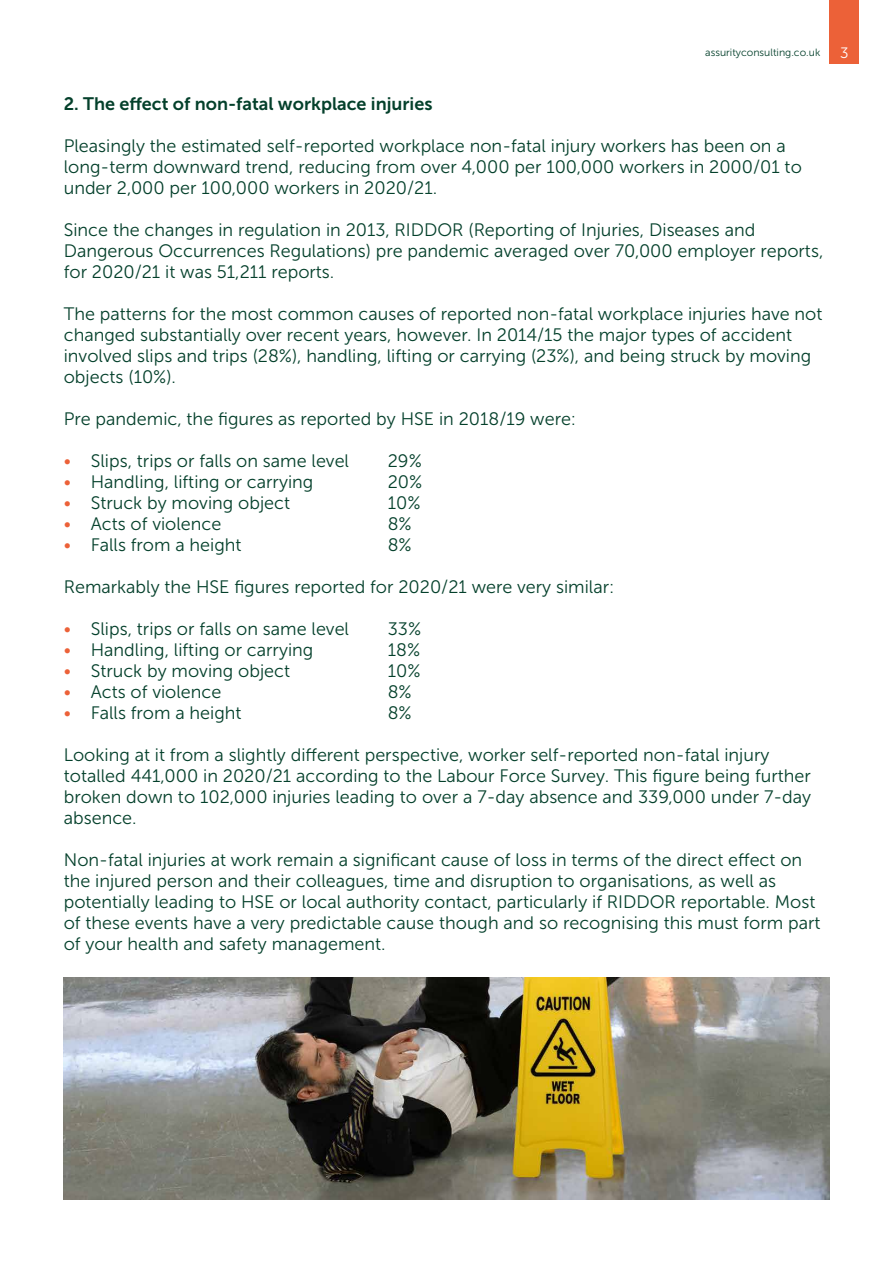
<style>
.page{position:relative;width:893px;height:1263px;background:#fff}
.page>*{position:absolute;margin:0;border:0;box-sizing:border-box;transform-origin:0 0}
.t1{font:18px/21px "Museo Sans 300";color:#04402b}
.t2{font:18px "Museo Sans 700";color:#04402b}
.t3{font:15px "Museo Sans 300";color:#fff}
.t4{font:10.5px "Museo Sans 300";color:#04402b}
.s1{color:#ec6138}
</style>
<div class="page">
<div style="left:829px;top:0;width:30px;height:64px;background:#ec6138"></div>
<img style="left:64px;top:977px;width:765px;height:222px">
<p class="t4" style="left:705px;top:47px;width:117px">assurityconsulting.co.uk</p>
<p class="t3" style="left:840px;top:45px;width:10px">3</p>
<p class="t2" style="left:64px;top:94px;width:370px">2. The effect of non-fatal workplace injuries</p>
<p class="t1" style="left:64px;top:136px;width:740px">Pleasingly the estimated self-reported workplace non-fatal injury workers has been on a long-term downward trend, reducing from over 4,000 per 100,000 workers in 2000/01 to under 2,000 per 100,000 workers in 2020/21.</p>
<p class="t1" style="left:64px;top:220px;width:761px">Since the changes in regulation in 2013, RIDDOR (Reporting of Injuries, Diseases and<br>Dangerous Occurrences Regulations) pre pandemic averaged over 70,000 employer reports, for 2020/21 it was 51,211 reports.</p>
<p class="t1" style="left:64px;top:304px;width:760px">The patterns for the most common causes of reported non-fatal workplace injuries have not changed substantially over recent years, however. In 2014/15 the major types of accident involved slips and trips (28%), handling, lifting or carrying (23%), and being struck by moving objects (10%).</p>
<p class="t1" style="left:64px;top:409px;width:514px">Pre pandemic, the figures as reported by HSE in 2018/19 were:</p>
<p class="t1" style="left:64px;top:451px;width:287px"><span class="s1">•</span> Slips, trips or falls on same level</p>
<p class="t1" style="left:388px;top:451px;width:36px">29%</p>
<p class="t1" style="left:64px;top:472px;width:251px"><span class="s1">•</span> Handling, lifting or carrying</p>
<p class="t1" style="left:388px;top:472px;width:36px">20%</p>
<p class="t1" style="left:64px;top:493px;width:228px"><span class="s1">•</span> Struck by moving object</p>
<p class="t1" style="left:388px;top:493px;width:34px">10%</p>
<p class="t1" style="left:64px;top:514px;width:159px"><span class="s1">•</span> Acts of violence</p>
<p class="t1" style="left:388px;top:514px;width:25px">8%</p>
<p class="t1" style="left:64px;top:535px;width:179px"><span class="s1">•</span> Falls from a height</p>
<p class="t1" style="left:388px;top:535px;width:25px">8%</p>
<p class="t1" style="left:64px;top:577px;width:552px">Remarkably the HSE figures reported for 2020/21 were very similar:</p>
<p class="t1" style="left:64px;top:619px;width:287px"><span class="s1">•</span> Slips, trips or falls on same level</p>
<p class="t1" style="left:388px;top:619px;width:35px">33%</p>
<p class="t1" style="left:64px;top:640px;width:251px"><span class="s1">•</span> Handling, lifting or carrying</p>
<p class="t1" style="left:388px;top:640px;width:34px">18%</p>
<p class="t1" style="left:64px;top:661px;width:228px"><span class="s1">•</span> Struck by moving object</p>
<p class="t1" style="left:388px;top:661px;width:34px">10%</p>
<p class="t1" style="left:64px;top:682px;width:159px"><span class="s1">•</span> Acts of violence</p>
<p class="t1" style="left:388px;top:682px;width:25px">8%</p>
<p class="t1" style="left:64px;top:703px;width:179px"><span class="s1">•</span> Falls from a height</p>
<p class="t1" style="left:388px;top:703px;width:25px">8%</p>
<p class="t1" style="left:64px;top:745px;width:749px">Looking at it from a slightly different perspective, worker self-reported non-fatal injury totalled 441,000 in 2020/21 according to the Labour Force Survey. This figure being further broken down to 102,000 injuries leading to over a 7-day absence and 339,000 under 7-day absence.</p>
<p class="t1" style="left:64px;top:850px;width:758px">Non-fatal injuries at work remain a significant cause of loss in terms of the direct effect on the injured person and their colleagues, time and disruption to organisations, as well as potentially leading to HSE or local authority contact, particularly if RIDDOR reportable. Most of these events have a very predictable cause though and so recognising this must form part of your health and safety management.</p>
</div>
